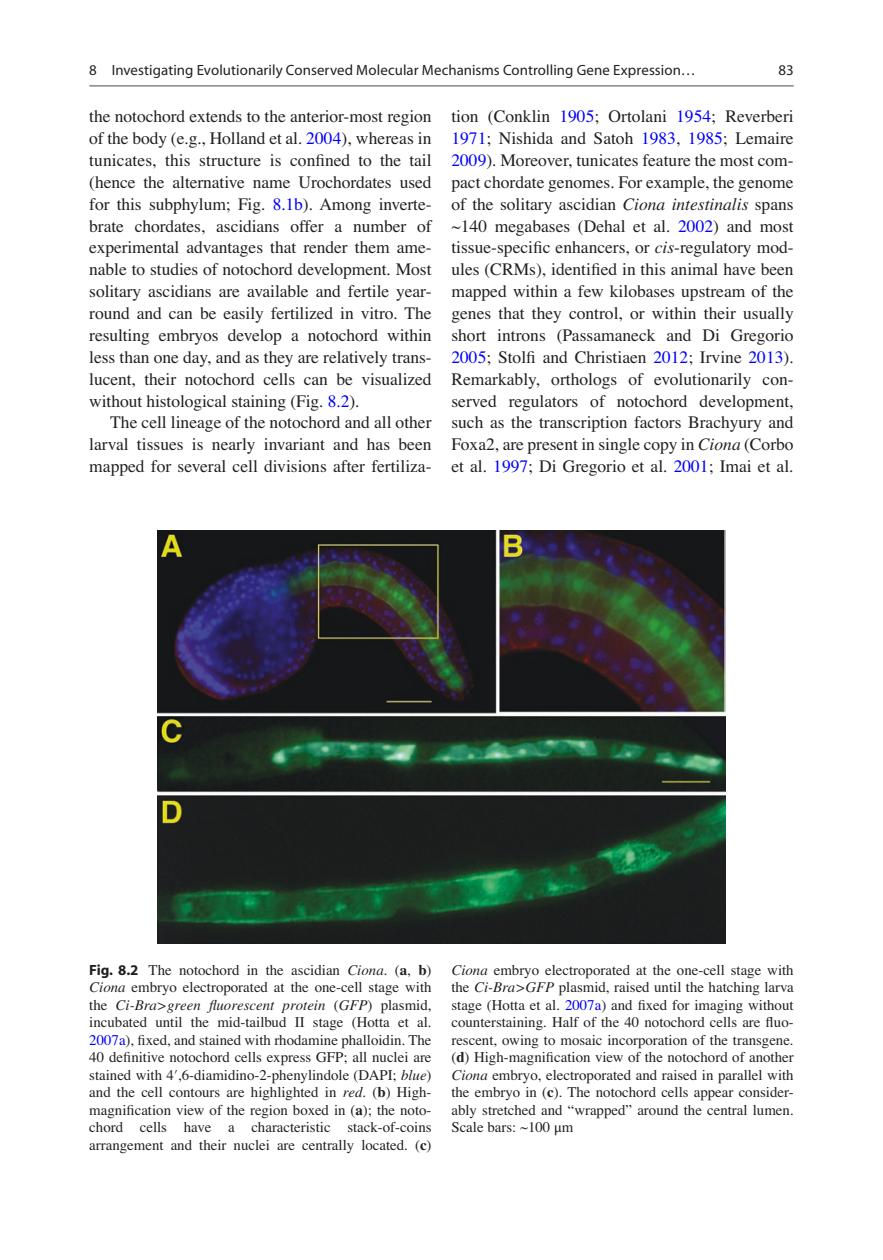
<style>
.page{position:relative;width:883px;height:1260px;background:#fff}
.page>*{position:absolute;margin:0;border:0;box-sizing:border-box;transform-origin:0 0}
.t1{font:17.5px/21.9px "Bdqdgf Kbfyhx Times";color:#231f20;text-align:justify}
.t2{font:14.88px/17.5px "Bdqdgf Kbfyhx Times";color:#231f20;text-align:justify}
.t3{font:14.88px "Dlsbhb Gmxhlm Myriad";letter-spacing:.005em;color:#231f20}
.t4{font:italic 14.88px "Hsrtyj Kstkgt Times";color:#231f20}
.t5{font:14.88px "Vbhlrx Gsbnvp Myriad";color:#231f20}
.s1{color:#0000fa}
.s2{font-family:"Hsrtyj Kstkgt Times";font-style:italic}
.s3{font-family:"Jntnbp Nbqnph Myriad";font-weight:700}
.s4{font-family:"Ckxypm Hccnfx Times";font-weight:700}
.s5{font-family:"Bdqdgf Kbfyhx Times";font-style:normal}
.s6{font-family:"Hbnbhl Kxtwvh STIX General"}
</style>
<div class="page">
<img style="left:158px;top:530px;width:567px;height:413px">
<hr style="left:89px;top:85px;width:705px;height:2px;background:#939598">
<p class="t3" style="left:89px;top:63px;width:608px">8 Investigating Evolutionarily Conserved Molecular Mechanisms Controlling Gene Expression…</p>
<p class="t5" style="left:779px;top:63px;width:17px">83</p>
<p class="t1" style="left:89px;top:107px;width:344px">the notochord extends to the anterior-most region of the body (e.g., Holland et al. <span class="s1">2004</span>), whereas in tunicates, this structure is confined to the tail (hence the alternative name Urochordates used for this subphylum; Fig. <span class="s1">8.1b</span>). Among inverte&shy;brate chordates, ascidians offer a number of experimental advantages that render them ame&shy;nable to studies of notochord development. Most solitary ascidians are available and fertile year&shy;round and can be easily fertilized in vitro. The resulting embryos develop a notochord within less than one day, and as they are relatively trans&shy;lucent, their notochord cells can be visualized without histological staining (Fig. <span class="s1">8.2</span>).</p>
<p class="t1" style="left:89px;top:413px;width:344px;text-indent:21px">The cell lineage of the notochord and all other larval tissues is nearly invariant and has been mapped for several cell divisions after fertiliza-</p>
<p class="t1" style="left:451px;top:107px;width:344px">tion (Conklin <span class="s1">1905</span>; Ortolani <span class="s1">1954</span>; Reverberi <span class="s1">1971</span>; Nishida and Satoh <span class="s1">1983</span>, <span class="s1">1985</span>; Lemaire <span class="s1">2009</span>). Moreover, tunicates feature the most com&shy;pact chordate genomes. For example, the genome of the solitary ascidian <span class="s2">Ciona intestinalis</span> spans ~140 megabases (Dehal et al. <span class="s1">2002</span>) and most tissue-specific enhancers, or <span class="s2">cis</span>-regulatory mod&shy;ules (CRMs), identified in this animal have been mapped within a few kilobases upstream of the genes that they control, or within their usually short introns (Passamaneck and Di Gregorio <span class="s1">2005</span>; Stolfi and Christiaen <span class="s1">2012</span>; Irvine <span class="s1">2013</span>).<br>Remarkably, orthologs of evolutionarily con&shy;served regulators of notochord development, such as the transcription factors Brachyury and Foxa2, are present in single copy in <span class="s2">Ciona</span> (Corbo et al. <span class="s1">1997</span>; Di Gregorio et al. <span class="s1">2001</span>; Imai et al.</p>
<p class="t2" style="left:89px;top:962px;width:344px"><span class="s3">Fig. 8.2</span> The notochord in the ascidian <span class="s2">Ciona</span>. (<span class="s4">a</span>, <span class="s4">b</span>)<br><span class="s2">Ciona</span> embryo electroporated at the one-cell stage with</p>
<p class="t4" style="left:89px;top:997px;width:344px"><span class="s5">the</span> Ci-Bra&gt;green fluorescent protein <span class="s5">(</span>GFP<span class="s5">) plasmid,</span></p>
<p class="t2" style="left:89px;top:1015px;width:344px">incubated until the mid-tailbud II stage (Hotta et al.<br><span class="s1">2007a</span>), fixed, and stained with rhodamine phalloidin. The 40 definitive notochord cells express GFP; all nuclei are stained with 4<span class="s6">′</span>,6-diamidino-2-phenylindole (DAPI; <span class="s2">blue</span>) and the cell contours are highlighted in <span class="s2">red</span>. (<span class="s4">b</span>) High&shy;magnification view of the region boxed in (<span class="s4">a</span>); the noto&shy;chord cells have a characteristic stack-of-coins arrangement and their nuclei are centrally located. (<span class="s4">c</span>)</p>
<p class="t2" style="left:451px;top:962px;width:344px"><span class="s2">Ciona</span> embryo electroporated at the one-cell stage with the <span class="s2">Ci-Bra&gt;GFP</span> plasmid, raised until the hatching larva stage (Hotta et al. <span class="s1">2007a</span>) and fixed for imaging without counterstaining. Half of the 40 notochord cells are fluo&shy;rescent, owing to mosaic incorporation of the transgene. (<span class="s4">d</span>) High-magnification view of the notochord of another <span class="s2">Ciona</span> embryo, electroporated and raised in parallel with the embryo in (<span class="s4">c</span>). The notochord cells appear consider&shy;ably stretched and “wrapped” around the central lumen.<br>Scale bars: ~100 <span class="s6">μ</span>m</p>
</div>
